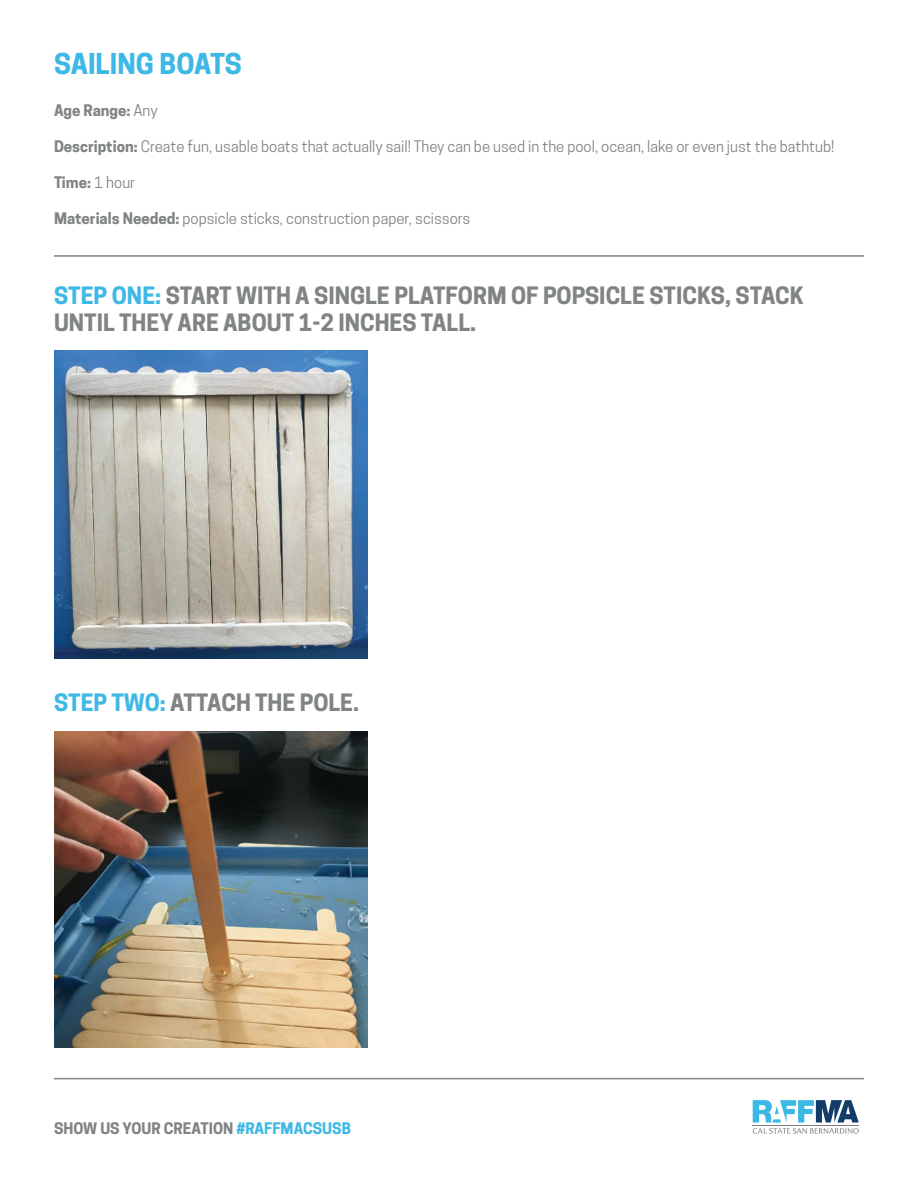
<style>
.page{position:relative;width:918px;height:1188px;background:#fff}
.page>*{position:absolute;margin:0;border:0;box-sizing:border-box;transform-origin:0 0}
.t1{font:700 27px "Cooper Hewitt";color:#3eb8e4}
.t2{font:700 22.5px/27px "Cooper Hewitt";color:#818485}
.t3{font:15px "Cooper Hewitt";color:#818485}
.t4{font:700 15px "Cooper Hewitt";color:#818485}
.s1{font-weight:400}
.s2{font-weight:700}
.s3{color:#3eb8e4}
</style>
<div class="page">
<hr style="left:54px;top:255px;width:810px;height:2px;background:#818485">
<hr style="left:54px;top:1078px;width:810px;height:1px;background:#818485">
<img style="left:54px;top:350px;width:313px;height:309px">
<img style="left:54px;top:731px;width:313px;height:317px">
<svg style="left:753px;top:1100px;width:106px;height:34px"></svg>
<hr style="left:753px;top:1125px;width:106px;height:1px;background:#808384">
<h1 class="t1" style="left:54px;top:48px;width:189px">SAILING BOATS</h1>
<p class="t4" style="left:54px;top:102px;width:105px">Age Range: <span class="s1">Any</span></p>
<p class="t3" style="left:54px;top:138px;width:782px"><span class="s2">Description:</span> Create fun, usable boats that actually sail! They can be used in the pool, ocean, lake or even just the bathtub!</p>
<p class="t4" style="left:54px;top:174px;width:83px">Time: <span class="s1">1 hour</span></p>
<p class="t3" style="left:54px;top:210px;width:418px"><span class="s2">Materials Needed:</span> popsicle sticks, construction paper, scissors</p>
<h2 class="t2" style="left:54px;top:282px;width:751px"><span class="s3">STEP ONE:</span> START WITH A SINGLE PLATFORM OF POPSICLE STICKS, STACK<br>UNTIL THEY ARE ABOUT 1-2 INCHES TALL.</h2>
<h2 class="t2" style="left:54px;top:690px;width:307px"><span class="s3">STEP TWO:</span> ATTACH THE POLE.</h2>
<p class="t4" style="left:54px;top:1119px;width:299px">SHOW US YOUR CREATION <span class="s3">#RAFFMACSUSB</span></p>
</div>
